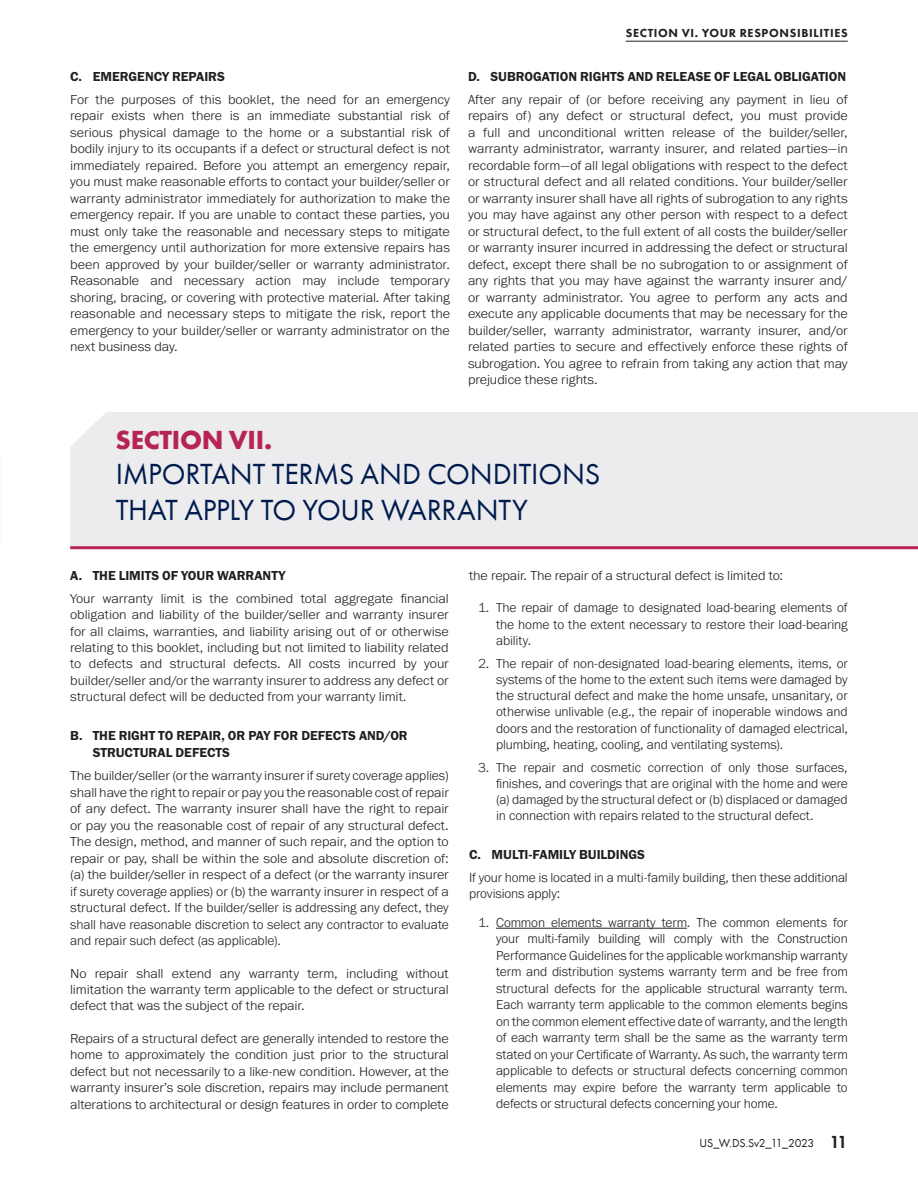
<style>
.page{position:relative;width:918px;height:1188px;background:#fff}
.page>*{position:absolute;margin:0;border:0;box-sizing:border-box;transform-origin:0 0}
.t1{font:30px "Futura PT";letter-spacing:-.005em;color:#001c4e}
.t2{font:700 27px "Futura PT";letter-spacing:-.01em;color:#b62455}
.Indented_Number{font:300 13.5px/16.5px "Franklin Gothic URW";letter-spacing:-.005em;color:#231f20;text-align:justify;scale:1.05 1}
.Indented_Number-2{font:300 13.5px/16.5px "Franklin Gothic URW";letter-spacing:-.005em;color:#231f20;text-align:justify}
.List_Paragraph{font:13.5px/16.4px "Franklin Gothic URW Dem";color:#231f20}
.List_Paragraph-2{font:300 13.5px/15.9px "Franklin Gothic URW";letter-spacing:-.01em;color:#231f20}
.t3{font:800 12px "Futura PT";letter-spacing:.055em;color:#231f20}
.t4{font:12px "Futura PT";letter-spacing:-.03em;color:#231f20}
.s1{font-weight:600;font-size:18px}
</style>
<div class="page">
<hr style="left:626px;top:41px;width:222px;height:1px;background:#231f20">
<div style="left:70px;top:412px;width:848px;height:134px;background:#ececee"></div>
<hr style="left:70px;top:546px;width:848px;height:3px;background:#b62455">
<hr style="left:496px;top:928px;width:191px;height:1px;background:#231f20">
<p class="List_Paragraph" style="left:70px;top:68px;width:156px">C. EMERGENCY REPAIRS</p>
<p class="Indented_Number" style="left:70px;top:91px;width:363px">For the purposes of this booklet, the need for an emergency repair exists when there is an immediate substantial risk of serious physical damage to the home or a substantial risk of bodily injury to its occupants if a defect or structural defect is not immediately repaired. Before you attempt an emergency repair, you must make reasonable efforts to contact your builder/seller or warranty administrator immediately for authorization to make the emergency repair. If you are unable to contact these parties, you must only take the reasonable and necessary steps to mitigate the emergency until authorization for more extensive repairs has been approved by your builder/seller or warranty administrator.<br>Reasonable and necessary action may include temporary shoring, bracing, or covering with protective material. After taking reasonable and necessary steps to mitigate the risk, report the emergency to your builder/seller or warranty administrator on the next business day.</p>
<p class="t2" style="left:116px;top:423px;width:158px">SECTION VII.</p>
<p class="t3" style="left:626px;top:25px;width:224px">SECTION VI. YOUR RESPONSIBILITIES</p>
<p class="List_Paragraph" style="left:468px;top:68px;width:380px">D. SUBROGATION RIGHTS AND RELEASE OF LEGAL OBLIGATION</p>
<p class="Indented_Number" style="left:468px;top:91px;width:363px">After any repair of (or before receiving any payment in lieu of repairs of) any defect or structural defect, you must provide a full and unconditional written release of the builder/seller, warranty administrator, warranty insurer, and related parties—in recordable form—of all legal obligations with respect to the defect or structural defect and all related conditions. Your builder/seller or warranty insurer shall have all rights of subrogation to any rights you may have against any other person with respect to a defect or structural defect, to the full extent of all costs the builder/seller or warranty insurer incurred in addressing the defect or structural defect, except there shall be no subrogation to or assignment of any rights that you may have against the warranty insurer and/ or warranty administrator. You agree to perform any acts and execute any applicable documents that may be necessary for the builder/seller, warranty administrator, warranty insurer, and/or related parties to secure and effectively enforce these rights of subrogation. You agree to refrain from taking any action that may prejudice these rights.</p>
<p class="t1" style="left:116px;top:457px;width:486px">IMPORTANT TERMS AND CONDITIONS</p>
<p class="t1" style="left:116px;top:493px;width:414px">THAT APPLY TO YOUR WARRANTY</p>
<p class="List_Paragraph" style="left:70px;top:567px;width:217px">A. THE LIMITS OF YOUR WARRANTY</p>
<p class="Indented_Number" style="left:70px;top:590px;width:362px">Your warranty limit is the combined total aggregate financial obligation and liability of the builder/seller and warranty insurer for all claims, warranties, and liability arising out of or otherwise relating to this booklet, including but not limited to liability related to defects and structural defects. All costs incurred by your builder/seller and/or the warranty insurer to address any defect or structural defect will be deducted from your warranty limit.</p>
<p class="List_Paragraph" style="left:93px;top:728px;width:317px;text-indent:-22px">B. THE RIGHT TO REPAIR, OR PAY FOR DEFECTS AND/OR<br>STRUCTURAL DEFECTS</p>
<p class="Indented_Number" style="left:70px;top:767px;width:362px">The builder/seller (or the warranty insurer if surety coverage applies) shall have the right to repair or pay you the reasonable cost of repair of any defect. The warranty insurer shall have the right to repair or pay you the reasonable cost of repair of any structural defect.<br>The design, method, and manner of such repair, and the option to repair or pay, shall be within the sole and absolute discretion of: (a) the builder/seller in respect of a defect (or the warranty insurer if surety coverage applies) or (b) the warranty insurer in respect of a structural defect. If the builder/seller is addressing any defect, they shall have reasonable discretion to select any contractor to evaluate and repair such defect (as applicable).</p>
<p class="Indented_Number" style="left:70px;top:965px;width:362px">No repair shall extend any warranty term, including without limitation the warranty term applicable to the defect or structural defect that was the subject of the repair.</p>
<p class="Indented_Number" style="left:70px;top:1030px;width:362px">Repairs of a structural defect are generally intended to restore the home to approximately the condition just prior to the structural defect but not necessarily to a like-new condition. However, at the warranty insurer’s sole discretion, repairs may include permanent alterations to architectural or design features in order to complete</p>
<p class="Indented_Number" style="left:469px;top:567px;width:300px">the repair. The repair of a structural defect is limited to:</p>
<p class="Indented_Number-2" style="left:496px;top:600px;width:353px;text-indent:-18px">1. The repair of damage to designated load-bearing elements of the home to the extent necessary to restore their load-bearing ability.</p>
<p class="Indented_Number-2" style="left:496px;top:655px;width:353px;text-indent:-18px">2. The repair of non-designated load-bearing elements, items, or systems of the home to the extent such items were damaged by the structural defect and make the home unsafe, unsanitary, or otherwise unlivable (e.g., the repair of inoperable windows and doors and the restoration of functionality of damaged electrical, plumbing, heating, cooling, and ventilating systems).</p>
<p class="Indented_Number-2" style="left:496px;top:759px;width:353px;text-indent:-18px">3. The repair and cosmetic correction of only those surfaces, finishes, and coverings that are original with the home and were (a) damaged by the structural defect or (b) displaced or damaged in connection with repairs related to the structural defect.</p>
<p class="List_Paragraph" style="left:469px;top:846px;width:177px">C. MULTI-FAMILY BUILDINGS</p>
<p class="List_Paragraph-2" style="left:469px;top:870px;width:380px">If your home is located in a multi-family building, then these additional provisions apply:</p>
<p class="Indented_Number-2" style="left:496px;top:914px;width:353px;text-indent:-18px">1. Common elements warranty term. The common elements for your multi-family building will comply with the Construction Performance Guidelines for the applicable workmanship warranty term and distribution systems warranty term and be free from structural defects for the applicable structural warranty term.<br>Each warranty term applicable to the common elements begins on the common element effective date of warranty, and the length of each warranty term shall be the same as the warranty term stated on your Certificate of Warranty. As such, the warranty term applicable to defects or structural defects concerning common elements may expire before the warranty term applicable to defects or structural defects concerning your home.</p>
<p class="t4" style="left:700px;top:1136px;width:150px">US_W.DS.Sv2_11_2023 <span class="s1">11</span></p>
</div>
